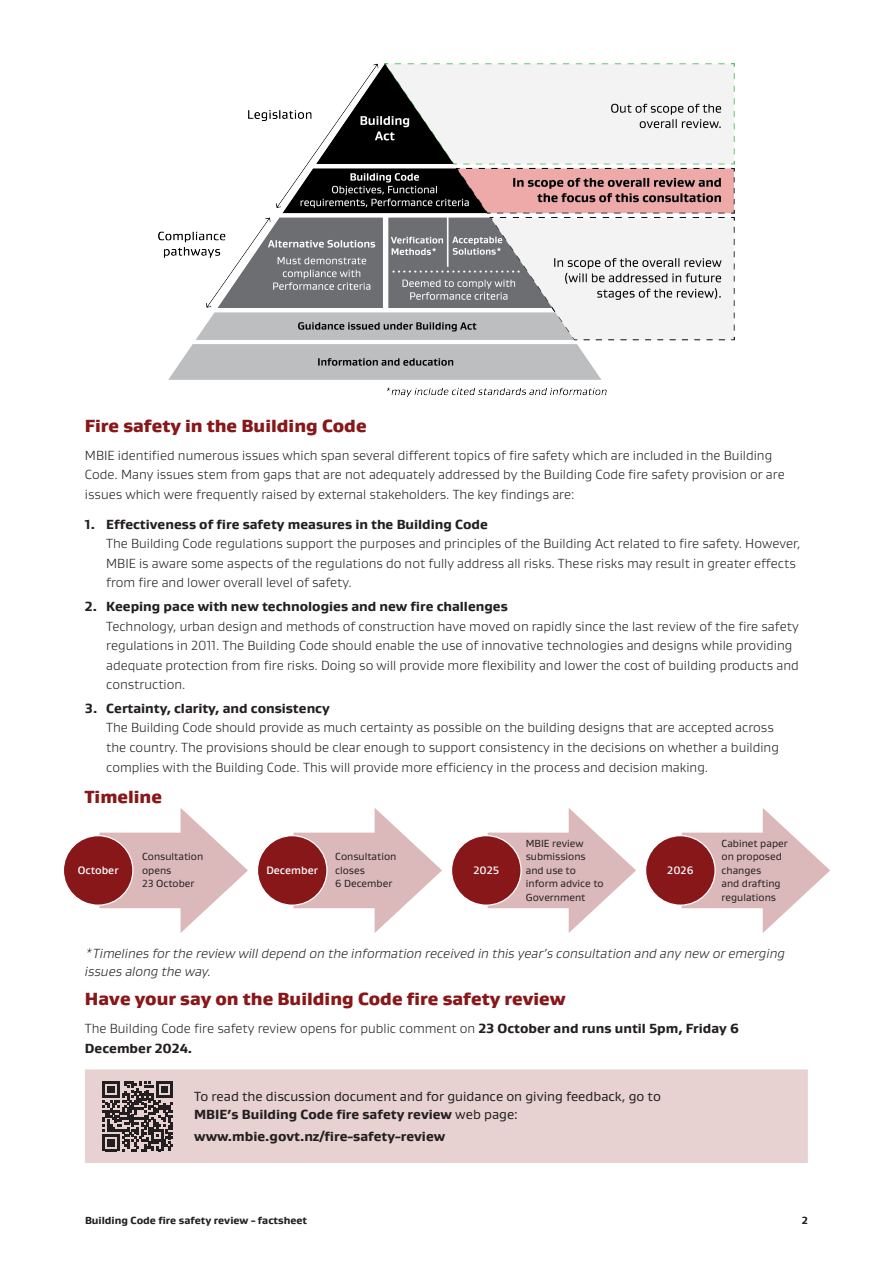
<style>
.page{position:relative;width:893px;height:1263px;background:#fff}
.page>*{position:absolute;margin:0;border:0;box-sizing:border-box;transform-origin:0 0}
.H4_Body_Header{font:900 18px "Gustan";color:#88171a}
.Body{font:300 13.5px/19.5px "Gustan";color:#231f20}
.H4_Body_Header-2{font:italic 300 13.5px/18px "Gustan";color:#231f20}
.t1{font:13.5px/18px "Gustan";color:#231f20}
.t2{font:800 13.5px "Gustan";color:#231f20}
.Body-2{font:500 10.95px "Gustan";color:#fff}
.Body-3{font:10.5px/13.5px "Gustan";color:#231f20}
.t3{font:800 10.5px "Gustan";color:#231f20}
.s1{font-weight:800}
</style>
<div class="page">
<div style="left:99px;top:833px;width:100px;height:75px;background:#dbb9ba"></div>
<svg style="left:181px;top:808px;width:67px;height:125px"></svg>
<div style="left:63px;top:836px;width:70px;height:69px;background:#88171a;border-radius:50%"></div>
<div style="left:63px;top:835px;width:71px;height:71px;border:1px solid #fff;border-radius:50%"></div>
<div style="left:294px;top:833px;width:99px;height:75px;background:#dbb9ba"></div>
<svg style="left:375px;top:808px;width:67px;height:125px"></svg>
<div style="left:257px;top:836px;width:70px;height:69px;background:#88171a;border-radius:50%"></div>
<div style="left:257px;top:835px;width:71px;height:71px;border:1px solid #fff;border-radius:50%"></div>
<div style="left:488px;top:833px;width:99px;height:75px;background:#dbb9ba"></div>
<svg style="left:569px;top:808px;width:67px;height:125px"></svg>
<div style="left:452px;top:836px;width:69px;height:69px;background:#88171a;border-radius:50%"></div>
<div style="left:451px;top:835px;width:71px;height:71px;border:1px solid #fff;border-radius:50%"></div>
<div style="left:682px;top:833px;width:99px;height:75px;background:#dbb9ba"></div>
<svg style="left:763px;top:808px;width:67px;height:125px"></svg>
<div style="left:646px;top:836px;width:69px;height:69px;background:#88171a;border-radius:50%"></div>
<div style="left:645px;top:835px;width:71px;height:71px;border:1px solid #fff;border-radius:50%"></div>
<div style="left:85px;top:1069px;width:723px;height:94px;background:#e7d1d1"></div>
<svg style="left:103px;top:1081px;width:70px;height:70px;background:#706566"></svg>
<img style="left:158px;top:64px;width:577px;height:333px">
<h1 class="H4_Body_Header" style="left:85px;top:414px;width:283px">Fire safety in the Building Code</h1>
<p class="Body" style="left:85px;top:445px;width:701px">MBIE identified numerous issues which span several different topics of fire safety which are included in the Building<br>Code. Many issues stem from gaps that are not adequately addressed by the Building Code fire safety provision or are issues which were frequently raised by external stakeholders. The key findings are:</p>
<p class="Body" style="left:106px;top:514px;width:696px;text-indent:-21px"><span class="s1">1. Effectiveness of fire safety measures in the Building Code<br></span>The Building Code regulations support the purposes and principles of the Building Act related to fire safety. However, MBIE is aware some aspects of the regulations do not fully address all risks. These risks may result in greater effects from fire and lower overall level of safety.</p>
<p class="Body" style="left:106px;top:596px;width:694px;text-indent:-21px"><span class="s1">2. Keeping pace with new technologies and new fire challenges<br></span>Technology, urban design and methods of construction have moved on rapidly since the last review of the fire safety regulations in 2011. The Building Code should enable the use of innovative technologies and designs while providing adequate protection from fire risks. Doing so will provide more flexibility and lower the cost of building products and construction.</p>
<p class="Body" style="left:106px;top:698px;width:674px;text-indent:-21px"><span class="s1">3. Certainty, clarity, and consistency<br></span>The Building Code should provide as much certainty as possible on the building designs that are accepted across the country. The provisions should be clear enough to support consistency in the decisions on whether a building complies with the Building Code. This will provide more efficiency in the process and decision making.</p>
<h1 class="H4_Body_Header" style="left:85px;top:785px;width:79px">Timeline</h1>
<p class="Body-2" style="left:78px;top:863px;width:42px">October</p>
<p class="Body-3" style="left:142px;top:850px;width:63px">Consultation opens<br>23 October</p>
<p class="Body-2" style="left:266px;top:863px;width:53px">December</p>
<p class="Body-3" style="left:335px;top:849px;width:63px">Consultation closes<br>6 December</p>
<p class="Body-2" style="left:473px;top:863px;width:27px">2025</p>
<p class="Body-3" style="left:526px;top:836px;width:79px">MBIE review submissions and use to inform advice to<br>Government</p>
<p class="Body-2" style="left:667px;top:863px;width:28px">2026</p>
<p class="Body-3" style="left:721px;top:836px;width:68px">Cabinet paper on proposed changes<br>and drafting regulations</p>
<h1 class="H4_Body_Header-2" style="left:85px;top:944px;width:701px">*Timelines for the review will depend on the information received in this year’s consultation and any new or emerging issues along the way.</h1>
<h1 class="H4_Body_Header" style="left:85px;top:987px;width:482px">Have your say on the Building Code fire safety review</h1>
<p class="Body" style="left:85px;top:1018px;width:655px">The Building Code fire safety review opens for public comment on <span class="s1">23 October and runs until 5pm, Friday 6<br>December 2024.</span></p>
<p class="t1" style="left:194px;top:1087px;width:468px">To read the discussion document and for guidance on giving feedback, go to<br><span class="s1">MBIE’s Building Code fire safety review</span> web page:</p>
<p class="t2" style="left:194px;top:1127px;width:253px">www.mbie.govt.nz/fire-safety-review</p>
<p class="t3" style="left:85px;top:1213px;width:224px">Building Code fire safety review - factsheet</p>
<p class="t3" style="left:802px;top:1213px;width:8px">2</p>
</div>
